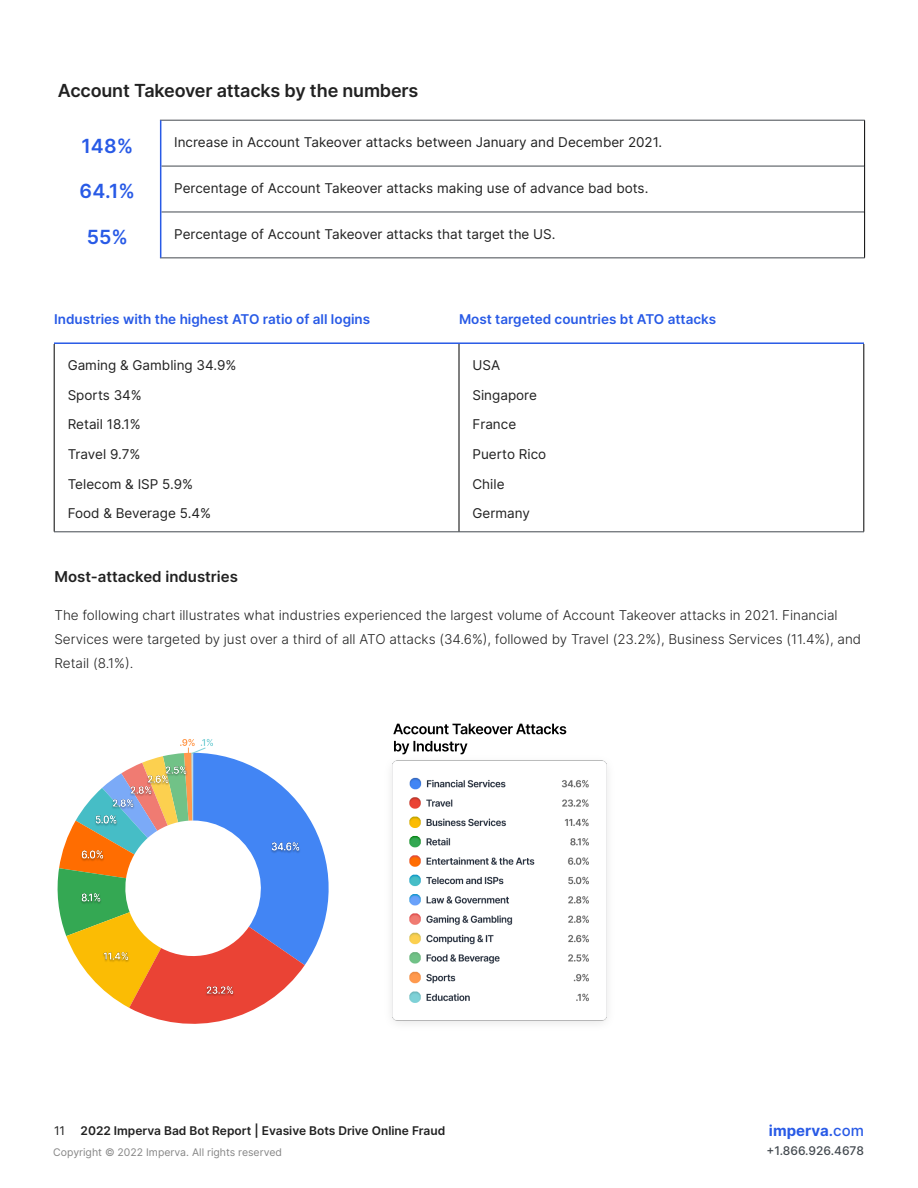
<style>
.page{position:relative;width:918px;height:1188px;background:#fff}
.page>*{position:absolute;margin:0;border:0;box-sizing:border-box;transform-origin:0 0}
.Heading_Medium___Int{font:600 19.5px "Inter";letter-spacing:.005em;color:#285ae6}
.Body_paragraph___Int{font:600 18px "Inter";letter-spacing:-.01em;color:#212121}
.Body_Lrg_Intro_Text{font:600 15px "Inter";color:#212121}
.t1{font:700 15px "Inter";color:#285ae6}
.Body_paragraph___Int-2{font:300 13.5px/24px "Inter";color:#212121}
.Body_paragraph___Int-3{font:13.5px "Inter";color:#212121}
.Body_Lrg_Intro_Text-2{font:13.5px "Inter";color:#212121}
.Body_paragraph___Int-4{font:600 13.5px "Inter";color:#285ae6}
.t2{font:600 12px "Inter";color:#212121}
.t3{font:500 12px "Inter";color:#43494f}
.t4{font:12px "Inter";color:#212121}
.t5{font:10.5px "Inter";color:#858585}
.s1{font-weight:600}
.s2{font-weight:500}
</style>
<div class="page">
<svg style="left:159px;top:120px;width:1px;height:138px"></svg>
<hr style="left:160px;top:120px;width:705px;height:1px;background:#43494f">
<hr style="left:161px;top:166px;width:703px;height:1px;background:#43494f">
<hr style="left:161px;top:212px;width:703px;height:1px;background:#43494f">
<hr style="left:160px;top:258px;width:705px;height:1px;background:#43494f">
<hr style="left:864px;top:120px;width:1px;height:46px;background:#000">
<hr style="left:864px;top:166px;width:1px;height:46px;background:#000">
<hr style="left:864px;top:212px;width:1px;height:46px;background:#000">
<hr style="left:160px;top:120px;width:1px;height:46px;background:#285ae6">
<hr style="left:160px;top:166px;width:1px;height:46px;background:#285ae6">
<hr style="left:160px;top:212px;width:1px;height:46px;background:#285ae6">
<hr style="left:54px;top:344px;width:1px;height:188px;background:#000">
<hr style="left:459px;top:344px;width:1px;height:188px;background:#000">
<hr style="left:864px;top:344px;width:1px;height:188px;background:#000">
<hr style="left:54px;top:532px;width:405px;height:1px;background:#43494f">
<hr style="left:459px;top:532px;width:405px;height:1px;background:#43494f">
<hr style="left:54px;top:342px;width:405px;height:2px;background:#285ae6">
<hr style="left:459px;top:342px;width:405px;height:2px;background:#285ae6">
<img style="left:391px;top:754px;width:217px;height:270px">
<svg style="left:393px;top:724px;width:173px;height:30px"></svg>
<svg style="left:57px;top:739px;width:272px;height:285px"></svg>
<p class="Body_paragraph___Int" style="left:58px;top:77px;width:362px">Account Takeover attacks by the numbers</p>
<p class="Heading_Medium___Int" style="left:81px;top:131px;width:53px">148%</p>
<p class="Body_paragraph___Int-3" style="left:174px;top:132px;width:490px">Increase in Account Takeover attacks between January and December 2021.</p>
<p class="Heading_Medium___Int" style="left:80px;top:177px;width:57px">64.1%</p>
<p class="Body_paragraph___Int-3" style="left:174px;top:178px;width:476px">Percentage of Account Takeover attacks making use of advance bad bots.</p>
<p class="Heading_Medium___Int" style="left:87px;top:223px;width:43px">55%</p>
<p class="Body_paragraph___Int-3" style="left:174px;top:224px;width:383px">Percentage of Account Takeover attacks that target the US.</p>
<p class="Body_paragraph___Int-4" style="left:54px;top:309px;width:318px">Industries with the highest ATO ratio of all logins</p>
<p class="Body_paragraph___Int-4" style="left:459px;top:309px;width:259px">Most targeted countries bt ATO attacks</p>
<p class="Body_Lrg_Intro_Text-2" style="left:68px;top:355px;width:170px">Gaming &amp; Gambling 34.9%</p>
<p class="Body_Lrg_Intro_Text-2" style="left:68px;top:385px;width:76px">Sports 34%</p>
<p class="Body_Lrg_Intro_Text-2" style="left:68px;top:414px;width:75px">Retail 18.1%</p>
<p class="Body_Lrg_Intro_Text-2" style="left:68px;top:444px;width:74px">Travel 9.7%</p>
<p class="Body_Lrg_Intro_Text-2" style="left:68px;top:474px;width:127px">Telecom &amp; ISP 5.9%</p>
<p class="Body_Lrg_Intro_Text-2" style="left:68px;top:504px;width:145px">Food &amp; Beverage 5.4%</p>
<p class="Body_Lrg_Intro_Text-2" style="left:472px;top:355px;width:29px">USA</p>
<p class="Body_Lrg_Intro_Text-2" style="left:472px;top:385px;width:66px">Singapore</p>
<p class="Body_Lrg_Intro_Text-2" style="left:472px;top:414px;width:45px">France</p>
<p class="Body_Lrg_Intro_Text-2" style="left:472px;top:444px;width:75px">Puerto Rico</p>
<p class="Body_Lrg_Intro_Text-2" style="left:472px;top:474px;width:34px">Chile</p>
<p class="Body_Lrg_Intro_Text-2" style="left:472px;top:504px;width:59px">Germany</p>
<p class="Body_Lrg_Intro_Text" style="left:54px;top:566px;width:185px">Most-attacked industries</p>
<p class="Body_paragraph___Int-2" style="left:54px;top:603px;width:808px">The following chart illustrates what industries experienced the largest volume of Account Takeover attacks in 2021. Financial<br>Services were targeted by just over a third of all ATO attacks (34.6%), followed by Travel (23.2%), Business Services (11.4%), and<br>Retail (8.1%).</p>
<p class="t4" style="left:54px;top:1122px;width:13px">11</p>
<p class="t2" style="left:81px;top:1122px;width:366px">2022 Imperva Bad Bot Report | Evasive Bots Drive Online Fraud</p>
<p class="t5" style="left:53px;top:1145px;width:230px">Copyright © 2022 Imperva. All rights reserved</p>
<p class="t1" style="left:769px;top:1119px;width:97px">imperva<span class="s1">.</span><span class="s2">com</span></p>
<p class="t3" style="left:767px;top:1142px;width:99px">+1.866.926.4678</p>
</div>
